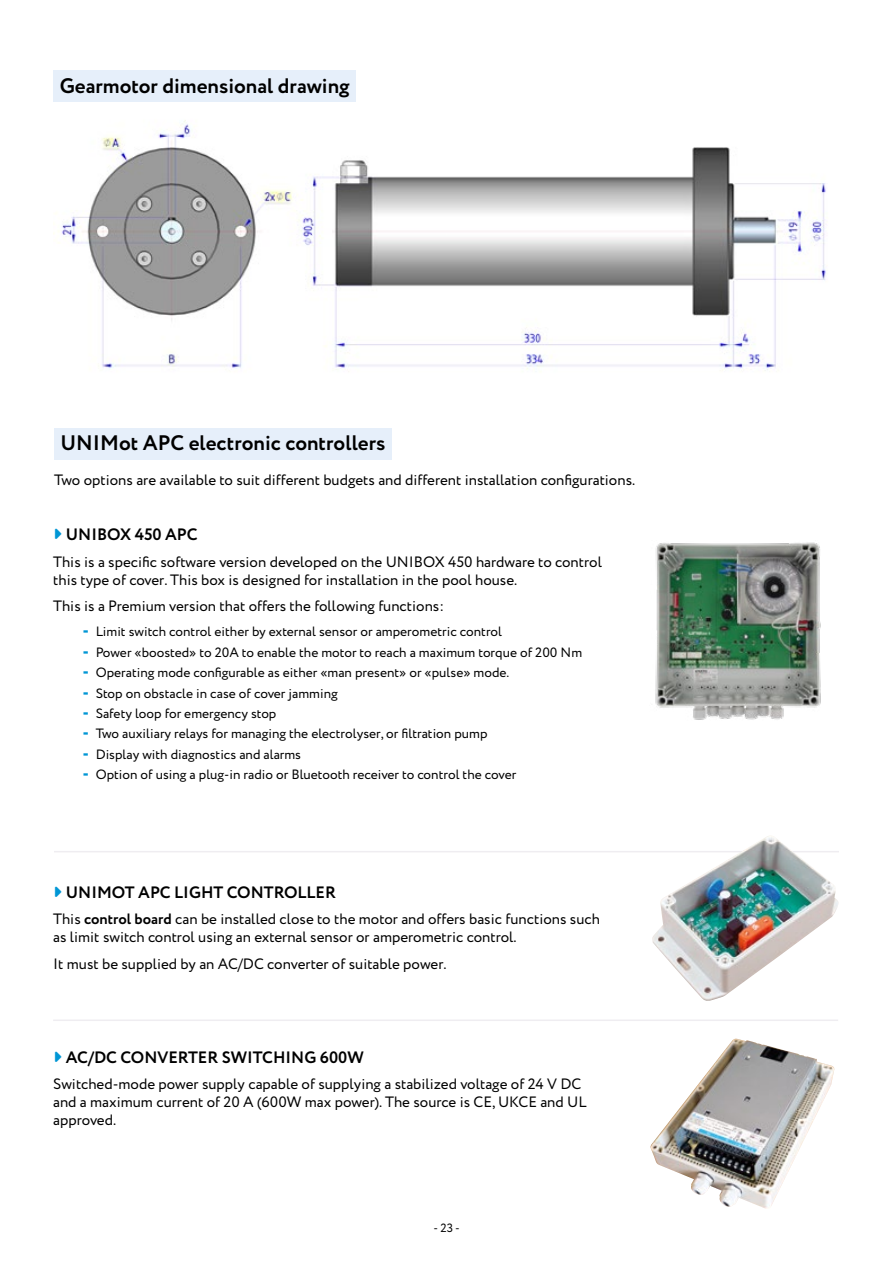
<style>
.page{position:relative;width:893px;height:1263px;background:#fff}
.page>*{position:absolute;margin:0;border:0;box-sizing:border-box;transform-origin:0 0}
.t1{font:700 21px "Circe";color:#000}
.t2{font:700 16.5px "Circe";color:#000}
.t3{font:15px/18px "Circe";color:#000}
.t4{font:13.5px "Circe";color:#000}
.t5{font:12px "Circe";color:#000}
.s1{font-weight:800;font-size:16.5px;color:#0096d5}
.s2{font-weight:700}
</style>
<div class="page">
<hr style="left:54px;top:851px;width:785px;height:1px;background:#efedf1">
<hr style="left:53px;top:1019px;width:785px;height:2px;background:#efedf1">
<img style="left:53px;top:120px;width:773px;height:250px">
<img style="left:655px;top:542px;width:166px;height:178px">
<img style="left:652px;top:836px;width:187px;height:165px">
<img style="left:650px;top:1039px;width:185px;height:170px">
<div style="left:53px;top:71px;width:303px;height:31px;background:#e6effa"></div>
<div style="left:54px;top:428px;width:338px;height:31px;background:#e6effa"></div>
<h1 class="t1" style="left:60px;top:72px;width:291px">Gearmotor dimensional drawing</h1>
<h1 class="t1" style="left:61px;top:429px;width:327px">UNIMot APC electronic controllers</h1>
<p class="t3" style="left:54px;top:472px;width:583px">Two options are available to suit different budgets and different installation configurations.</p>
<p class="t2" style="left:66px;top:524px;width:133px">UNIBOX 450 APC</p>
<p class="t3" style="left:53px;top:553px;width:550px">This is a specific software version developed on the UNIBOX 450 hardware to control this type of cover. This box is designed for installation in the pool house.</p>
<p class="t3" style="left:53px;top:598px;width:393px">This is a Premium version that offers the following functions:</p>
<p class="t4" style="left:83px;top:622px;width:421px"><span class="s1">-</span> Limit switch control either by external sensor or amperometric control</p>
<p class="t4" style="left:83px;top:643px;width:501px"><span class="s1">-</span> Power «boosted» to 20A to enable the motor to reach a maximum torque of 200 Nm</p>
<p class="t4" style="left:83px;top:663px;width:428px"><span class="s1">-</span> Operating mode configurable as either «man present» or «pulse» mode.</p>
<p class="t4" style="left:83px;top:684px;width:256px"><span class="s1">-</span> Stop on obstacle in case of cover jamming</p>
<p class="t4" style="left:83px;top:704px;width:195px"><span class="s1">-</span> Safety loop for emergency stop</p>
<p class="t4" style="left:83px;top:725px;width:406px"><span class="s1">-</span> Two auxiliary relays for managing the electrolyser, or filtration pump</p>
<p class="t4" style="left:83px;top:745px;width:220px"><span class="s1">-</span> Display with diagnostics and alarms</p>
<p class="t4" style="left:83px;top:766px;width:435px"><span class="s1">-</span> Option of using a plug-in radio or Bluetooth receiver to control the cover</p>
<p class="t2" style="left:66px;top:881px;width:272px">UNIMOT APC LIGHT CONTROLLER</p>
<p class="t3" style="left:53px;top:911px;width:548px">This <span class="s2">control board</span> can be installed close to the motor and offers basic functions such as limit switch control using an external sensor or amperometric control.</p>
<p class="t3" style="left:53px;top:955px;width:395px">It must be supplied by an AC/DC converter of suitable power.</p>
<p class="t2" style="left:66px;top:1046px;width:299px">AC/DC CONVERTER SWITCHING 600W</p>
<p class="t3" style="left:53px;top:1075px;width:535px">Switched-mode power supply capable of supplying a stabilized voltage of 24 V DC and a maximum current of 20 A (600W max power). The source is CE, UKCE and UL approved.</p>
<p class="t5" style="left:434px;top:1220px;width:28px">- 23 -</p>
</div>
